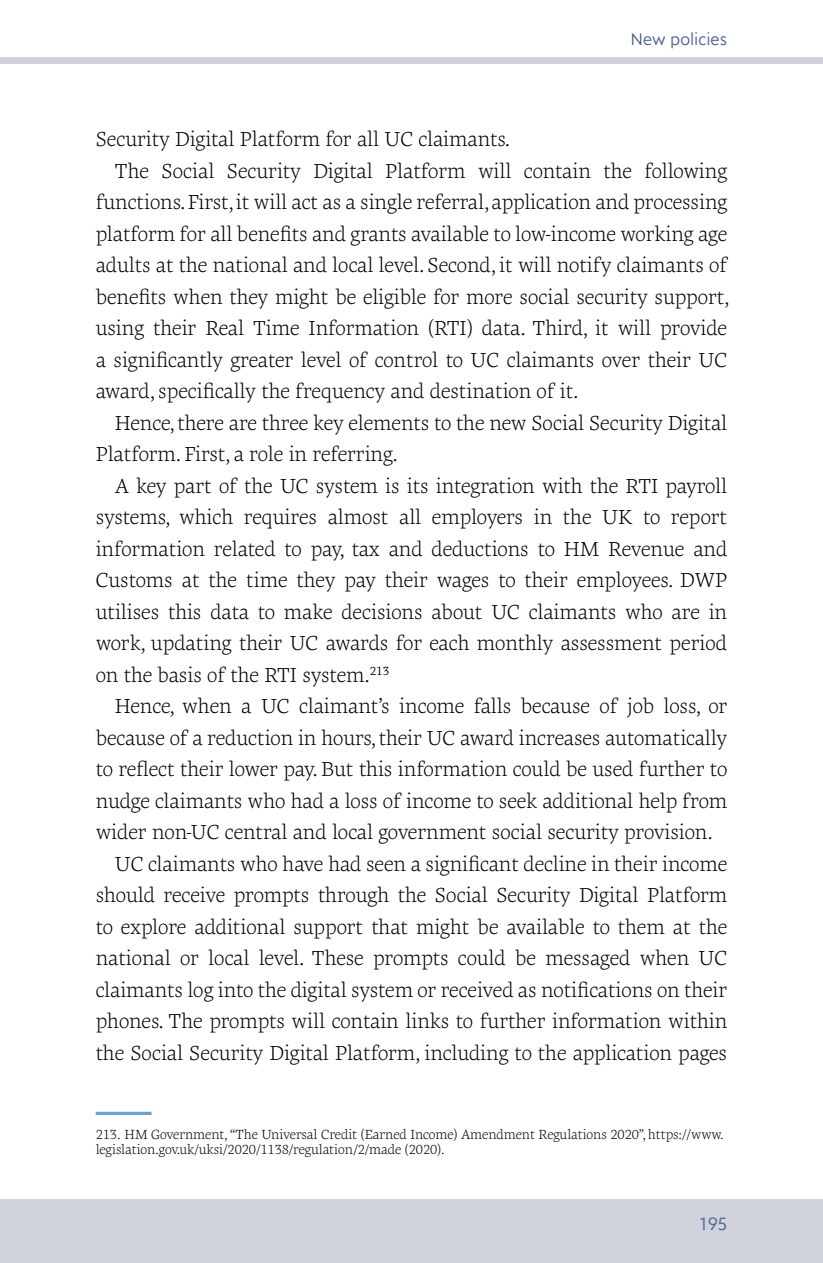
<style>
.page{position:relative;width:823px;height:1263px;background:#fff}
.page>*{position:absolute;margin:0;border:0;box-sizing:border-box;transform-origin:0 0}
.t1{font:300 20.7px "Geneo Std";letter-spacing:-.005em;color:#000}
.t2{font:18px "Ysans Std";color:#4e668f}
.t3{font:16.88px "Ysans Std";color:#4e668f}
.t4{font:300 13.5px/15.8px "Geneo Std";letter-spacing:-.005em;color:#000}
</style>
<div class="page">
<div style="left:0;top:57px;width:823px;height:7px;background:#d0d2dc"></div>
<div style="left:0;top:1199px;width:823px;height:64px;background:#d0d2dc"></div>
<hr style="left:96px;top:1112px;width:55px;height:3px;background:#67a1d8">
<p class="t3" style="left:630px;top:30px;width:98px">New policies</p>
<p class="t1" style="left:96px;top:127px;width:416px">Security Digital Platform for all UC claimants.</p>
<p class="t1" style="left:115px;top:159px;width:614px">The Social Security Digital Platform will contain the following</p>
<p class="t1" style="left:96px;top:190px;width:633px">functions. First, it will act as a single referral, application and processing</p>
<p class="t1" style="left:96px;top:222px;width:633px">platform for all benefits and grants available to low-income working age</p>
<p class="t1" style="left:96px;top:253px;width:633px">adults at the national and local level. Second, it will notify claimants of</p>
<p class="t1" style="left:96px;top:285px;width:635px">benefits when they might be eligible for more social security support,</p>
<p class="t1" style="left:96px;top:316px;width:633px">using their Real Time Information (RTI) data. Third, it will provide</p>
<p class="t1" style="left:96px;top:348px;width:633px">a significantly greater level of control to UC claimants over their UC</p>
<p class="t1" style="left:96px;top:379px;width:484px">award, specifically the frequency and destination of it.</p>
<p class="t1" style="left:115px;top:411px;width:614px">Hence, there are three key elements to the new Social Security Digital</p>
<p class="t1" style="left:96px;top:442px;width:304px">Platform. First, a role in referring.</p>
<p class="t1" style="left:115px;top:474px;width:614px">A key part of the UC system is its integration with the RTI payroll</p>
<p class="t1" style="left:96px;top:505px;width:633px">systems, which requires almost all employers in the UK to report</p>
<p class="t1" style="left:96px;top:537px;width:633px">information related to pay, tax and deductions to HM Revenue and</p>
<p class="t1" style="left:96px;top:568px;width:633px">Customs at the time they pay their wages to their employees. DWP</p>
<p class="t1" style="left:96px;top:600px;width:633px">utilises this data to make decisions about UC claimants who are in</p>
<p class="t1" style="left:96px;top:631px;width:633px">work, updating their UC awards for each monthly assessment period</p>
<p class="t1" style="left:96px;top:663px;width:295px">on the basis of the RTI system.<sup>213</sup></p>
<p class="t1" style="left:115px;top:694px;width:614px">Hence, when a UC claimant’s income falls because of job loss, or</p>
<p class="t1" style="left:96px;top:726px;width:633px">because of a reduction in hours, their UC award increases automatically</p>
<p class="t1" style="left:96px;top:757px;width:633px">to reflect their lower pay. But this information could be used further to</p>
<p class="t1" style="left:96px;top:789px;width:633px">nudge claimants who had a loss of income to seek additional help from</p>
<p class="t1" style="left:96px;top:820px;width:619px">wider non-UC central and local government social security provision.</p>
<p class="t1" style="left:115px;top:852px;width:614px">UC claimants who have had seen a significant decline in their income</p>
<p class="t1" style="left:96px;top:883px;width:633px">should receive prompts through the Social Security Digital Platform</p>
<p class="t1" style="left:96px;top:915px;width:633px">to explore additional support that might be available to them at the</p>
<p class="t1" style="left:96px;top:946px;width:633px">national or local level. These prompts could be messaged when UC</p>
<p class="t1" style="left:96px;top:978px;width:633px">claimants log into the digital system or received as notifications on their</p>
<p class="t1" style="left:96px;top:1009px;width:633px">phones. The prompts will contain links to further information within</p>
<p class="t1" style="left:96px;top:1041px;width:633px">the Social Security Digital Platform, including to the application pages</p>
<p class="t4" style="left:96px;top:1126px;width:629px">213. HM Government, “The Universal Credit (Earned Income) Amendment Regulations 2020”, https://www. legislation.gov.uk/uksi/2020/1138/regulation/2/made (2020).</p>
<p class="t2" style="left:698px;top:1214px;width:30px">195</p>
</div>
